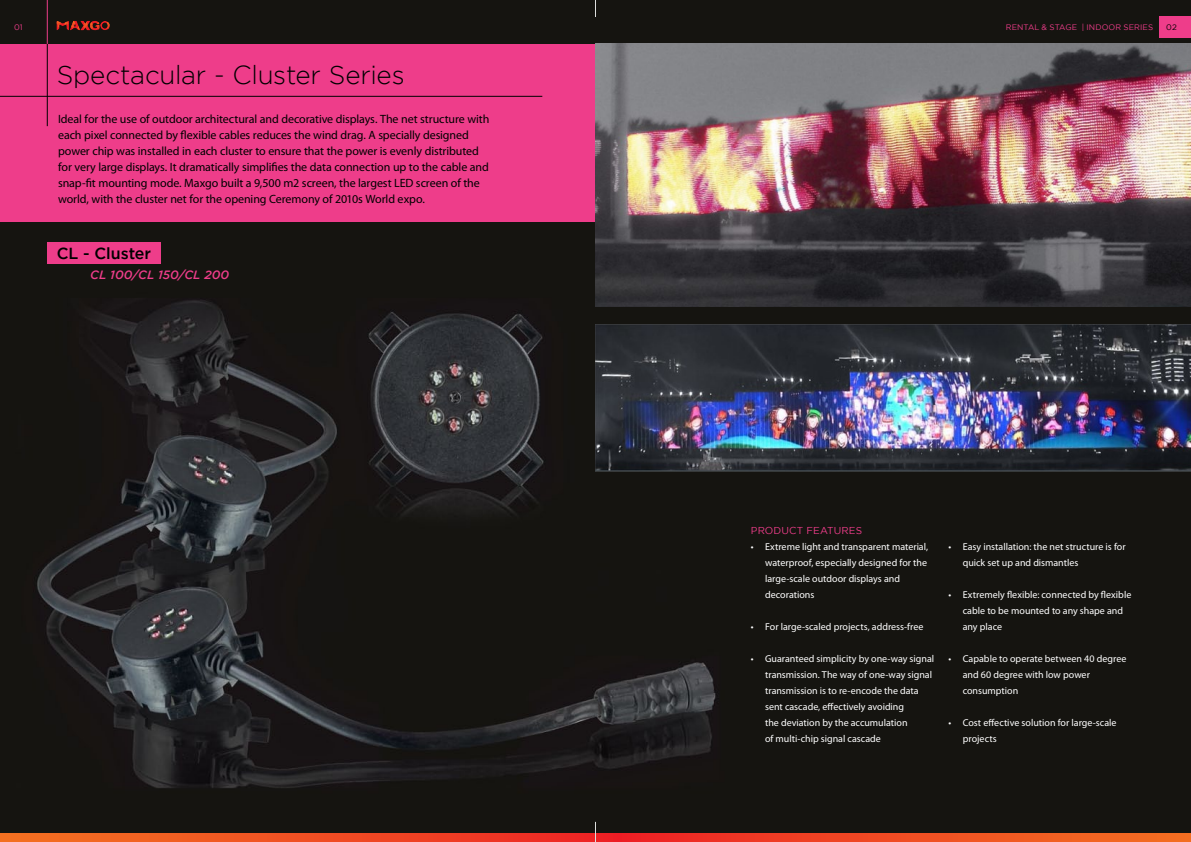
<style>
.page{position:relative;width:1191px;height:842px;background:#fff}
.page>*{position:absolute;margin:0;border:0;box-sizing:border-box;transform-origin:0 0}
.t1{font:300 26px "Gotham";letter-spacing:-.005em;color:#000}
.t2{font:500 16px "Gotham";color:#000}
.t3{font:12px/16px "Myriad Pro";letter-spacing:-.01em;color:#000}
.t4{font:italic 500 12px "Gotham";letter-spacing:.01em;color:#ee3d8a}
.t5{font:10px/16px "Myriad Pro";color:#fff}
.t6{font:10px "Gotham";letter-spacing:.015em;color:#ee3d8a}
.t7{font:8px "Gotham";letter-spacing:.01em;color:#ee3d8a}
.t8{font:8px "Gotham";color:#000}
</style>
<div class="page">
<img style="left:0;top:0;width:1191px;height:833px">
<svg style="left:0;top:833px;width:1191px;height:9px;background:#f04b22"></svg>
<div style="left:0;top:44px;width:596px;height:177px;background:#ee3d8a"></div>
<div style="left:47px;top:242px;width:113px;height:22px;background:#ee3d8a"></div>
<hr style="left:0;top:96px;width:542px;height:1px;background:#000">
<hr style="left:47px;top:44px;width:1px;height:82px;background:#000">
<hr style="left:47px;top:0;width:1px;height:44px;background:#ee3d8a">
<div style="left:1159px;top:16px;width:32px;height:22px;background:#ee3d8a"></div>
<img style="left:595px;top:44px;width:596px;height:262px">
<svg style="left:57px;top:20px;width:53px;height:10px"></svg>
<img style="left:595px;top:325px;width:596px;height:147px">
<svg style="left:595px;top:0;width:1px;height:17px"></svg>
<svg style="left:595px;top:822px;width:1px;height:20px"></svg>
<p class="t7" style="left:14px;top:23px;width:10px">01</p>
<p class="t7" style="left:1005px;top:22px;width:149px">RENTAL &amp; STAGE | INDOOR SERIES</p>
<p class="t8" style="left:1166px;top:23px;width:12px">02</p>
<h1 class="t1" style="left:57px;top:61px;width:349px">Spectacular - Cluster Series</h1>
<p class="t3" style="left:58px;top:112px;width:433px">Ideal for the use of outdoor architectural and decorative displays. The net structure with each pixel connected by flexible cables reduces the wind drag. A specially designed power chip was installed in each cluster to ensure that the power is evenly distributed for very large displays. It dramatically simplifies the data connection up to the cable and snap-fit mounting mode. Maxgo built a 9,500 m2 screen, the largest LED screen of the world, with the cluster net for the opening Ceremony of 2010s World expo.</p>
<h2 class="t2" style="left:57px;top:244px;width:96px">CL - Cluster</h2>
<p class="t4" style="left:90px;top:268px;width:140px">CL 100/CL 150/CL 200</p>
<p class="t6" style="left:751px;top:525px;width:113px">PRODUCT FEATURES</p>
<p class="t5" style="left:765px;top:539px;width:165px;text-indent:-14px">• Extreme light and transparent material, waterproof, especially designed for the large-scale outdoor displays and decorations</p>
<p class="t5" style="left:751px;top:619px;width:174px">• For large-scaled projects, address-free</p>
<p class="t5" style="left:765px;top:651px;width:171px;text-indent:-14px">• Guaranteed simplicity by one-way signal transmission. The way of one-way signal transmission is to re-encode the data sent cascade, effectively avoiding<br>the deviation by the accumulation<br>of multi-chip signal cascade</p>
<p class="t5" style="left:962px;top:539px;width:164px;text-indent:-14px">• Easy installation: the net structure is for quick set up and dismantles</p>
<p class="t5" style="left:962px;top:587px;width:170px;text-indent:-14px">• Extremely flexible: connected by flexible cable to be mounted to any shape and any place</p>
<p class="t5" style="left:962px;top:651px;width:165px;text-indent:-14px">• Capable to operate between 40 degree and 60 degree with low power consumption</p>
<p class="t5" style="left:962px;top:715px;width:155px;text-indent:-14px">• Cost effective solution for large-scale projects</p>
</div>
